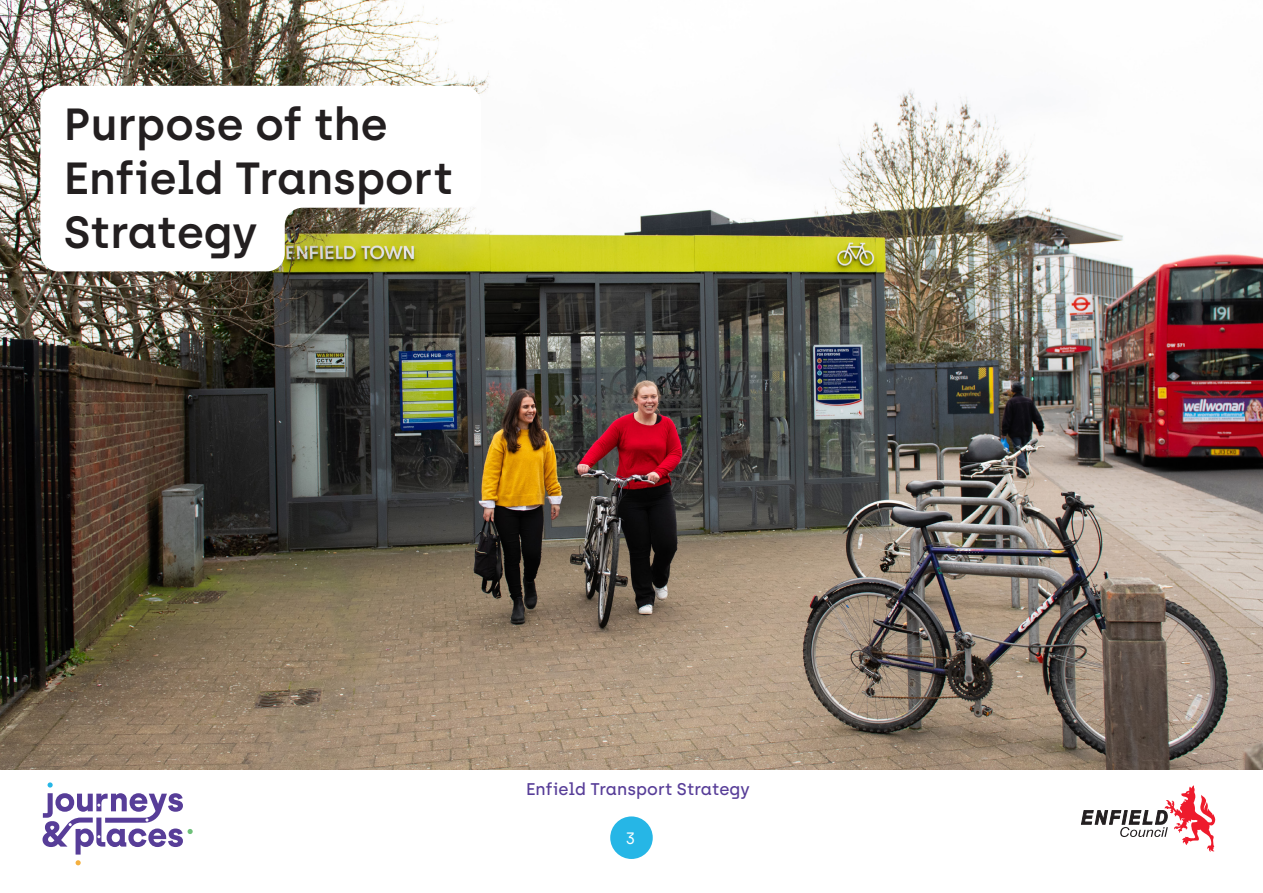
<style>
.page{position:relative;width:1263px;height:893px;background:#fff}
.page>*{position:absolute;margin:0;border:0;box-sizing:border-box;transform-origin:0 0}
.Heading_1{font:600 45px/54px "Archia";color:#231f20}
.t1{font:500 16.95px "Archia";color:#573d98}
.t2{font:16.5px "Archia";color:#fff}
</style>
<div class="page">
<div style="left:610px;top:816px;width:43px;height:43px;background:#26b6e6;border-radius:50%"></div>
<svg style="left:43px;top:782px;width:150px;height:83px"></svg>
<svg style="left:1081px;top:785px;width:134px;height:67px"></svg>
<img style="left:0;top:0;width:1263px;height:770px">
<svg style="left:40px;top:86px;width:441px;height:185px"></svg>
<p class="Heading_1" style="left:64px;top:97px;width:391px">Purpose of the<br>Enfield Transport<br>Strategy</p>
<p class="t1" style="left:526px;top:779px;width:225px">Enfield Transport Strategy</p>
<p class="t2" style="left:625px;top:828px;width:11px">3</p>
</div>
